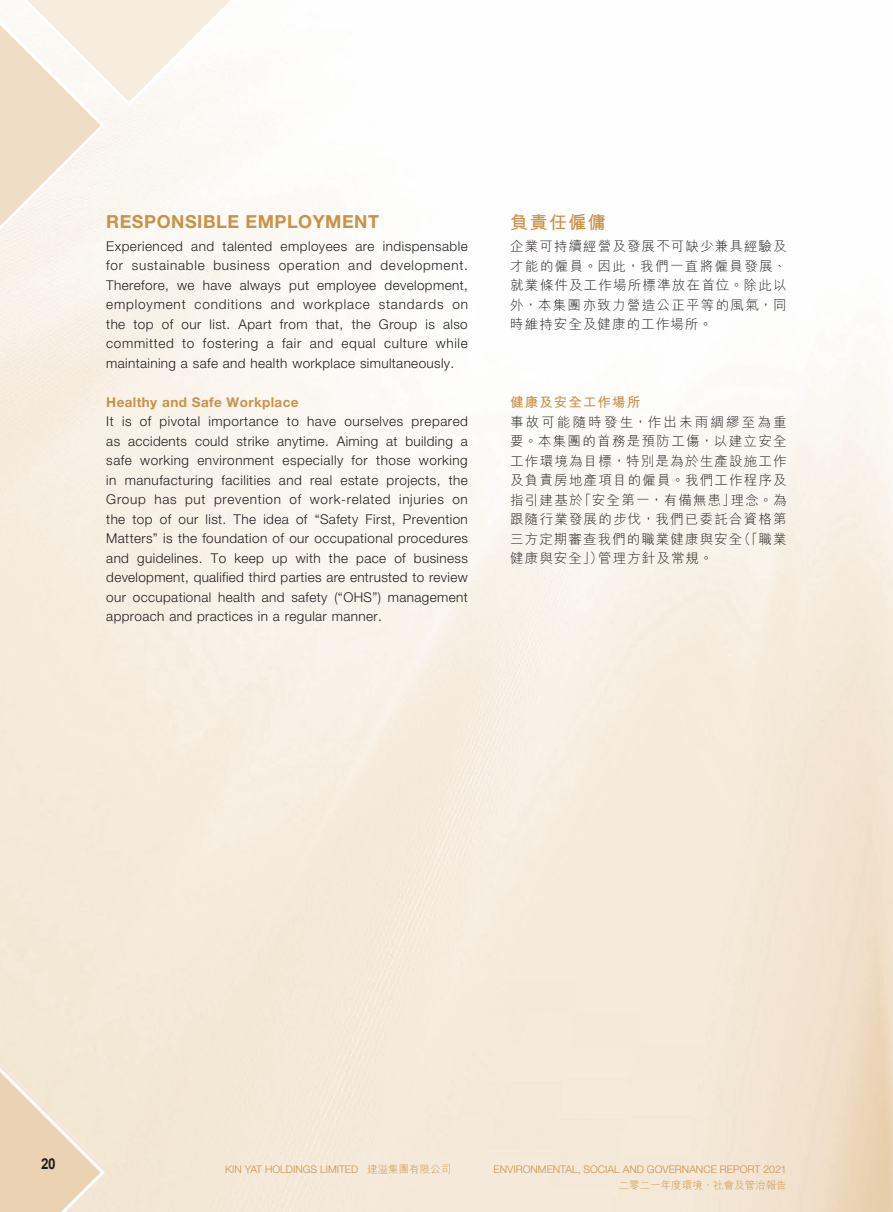
<style>
.page{position:relative;width:893px;height:1212px;background:#fff}
.page>*{position:absolute;margin:0;border:0;box-sizing:border-box;transform-origin:0 0}
._01_H1{font:700 18px "Helvetica Neue LT Std";letter-spacing:.03em;color:#ca9247}
._001_H1_C{font:700 18px "M Hei HK";letter-spacing:.08em;color:#ca9247}
.t1{font:700 15px "Arial";color:#231f20;scale:.9 1}
._00_txt{font:300 13.5px/19.5px "Helvetica Neue LT Std";letter-spacing:.03em;color:#231f20;text-align:justify}
._000_txt_C{font:300 13.5px/19.5px "M Hei HK";letter-spacing:.09em;color:#231f20;text-align:justify}
._02_H2{font:700 13.5px "Helvetica Neue LT Std";letter-spacing:.03em;color:#ca9247}
._002_H2_C{font:700 13.5px "M Hei HK";letter-spacing:.08em;color:#ca9247}
.t2{font:300 10.5px "Helvetica Neue LT Std";color:#ca9247}
.t3{font:300 10.5px "M Hei HK";color:#ca9247}
.s1{font-family:"M Hei HK"}
</style>
<div class="page">
<svg style="left:0;top:1064px;width:107px;height:148px;background:#eedcc4"></svg>
<svg style="left:0;top:0;width:237px;height:234px"></svg>
<p class="_01_H1" style="left:106px;top:210px;width:274px">RESPONSIBLE EMPLOYMENT</p>
<p class="_00_txt" style="left:106px;top:236px;width:363px">Experienced and talented employees are indispensable for sustainable business operation and development.<br>Therefore, we have always put employee development, employment conditions and workplace standards on the top of our list. Apart from that, the Group is also committed to fostering a fair and equal culture while maintaining a safe and health workplace simultaneously.</p>
<p class="_02_H2" style="left:106px;top:393px;width:194px">Healthy and Safe Workplace</p>
<p class="_00_txt" style="left:106px;top:411px;width:363px">It is of pivotal importance to have ourselves prepared as accidents could strike anytime. Aiming at building a safe working environment especially for those working in manufacturing facilities and real estate projects, the Group has put prevention of work-related injuries on the top of our list. The idea of “Safety First, Prevention Matters” is the foundation of our occupational procedures and guidelines. To keep up with the pace of business development, qualified third parties are entrusted to review our occupational health and safety (“OHS”) management approach and practices in a regular manner.</p>
<p class="_001_H1_C" style="left:510px;top:209px;width:97px">負責任僱傭</p>
<p class="_000_txt_C" style="left:510px;top:236px;width:278px">企業可持續經營及發展不可缺少兼具經驗及才能的僱員。因此，我們一直將僱員發展、就業條件及工作場所標準放在首位。除此以外，本集團亦致力營造公正平等的風氣，同時維持安全及健康的工作場所。</p>
<p class="_002_H2_C" style="left:510px;top:393px;width:131px">健康及安全工作場所</p>
<p class="_000_txt_C" style="left:510px;top:412px;width:278px">事故可能隨時發生，作出未雨綢繆至為重要。本集團的首務是預防工傷，以建立安全工作環境為目標，特別是為於生產設施工作及負責房地產項目的僱員。我們工作程序及指引建基於「安全第一，有備無患」理念。為跟隨行業發展的步伐，我們已委託合資格第三方定期審查我們的職業健康與安全（「職業健康與安全」）管理方針及常規。</p>
<p class="t1" style="left:41px;top:1153px;width:18px">20</p>
<p class="t2" style="left:225px;top:1162px;width:227px">KIN YAT HOLDINGS LIMITED <span class="s1">建溢集團有限公司</span></p>
<p class="t2" style="left:494px;top:1162px;width:295px">ENVIRONMENTAL, SOCIAL AND GOVERNANCE REPORT 2021</p>
<p class="t3" style="left:619px;top:1177px;width:170px">二零二一年度環境、社會及管治報告</p>
</div>
